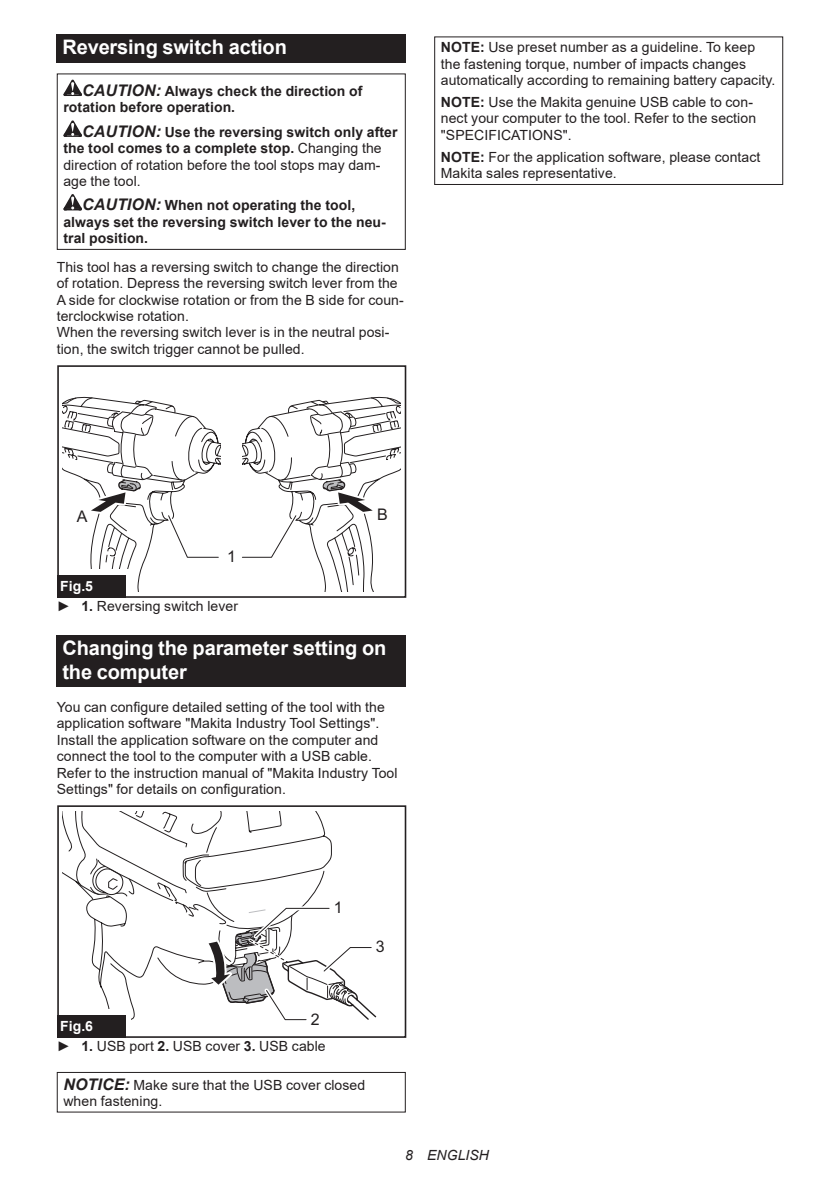
<style>
.page{position:relative;width:840px;height:1191px;background:#fff}
.page>*{position:absolute;margin:0;border:0;box-sizing:border-box;transform-origin:0 0}
.t1{font:700 20px/23.4px "Arial";letter-spacing:-.01em;color:#fff}
.t2{font:16px "Arial";color:#231f20}
.t3{font:14px/16.4px "Arial";letter-spacing:.005em;color:#231f20}
.t4{font:700 14px/16.4px "Arial";letter-spacing:.005em;color:#231f20}
.t5{font:italic 14px "Arial";letter-spacing:.005em;color:#231f20}
.s1{font-style:italic;font-size:16px}
.s2{font-weight:700;font-style:italic;font-size:16px}
.s3{font-weight:700}
.s4{font-weight:700;color:#fff}
</style>
<div class="page">
<div style="left:57px;top:34px;width:348px;height:29px;background:#231f20"></div>
<svg style="left:63px;top:80px;width:19px;height:16px"></svg>
<svg style="left:63px;top:120px;width:19px;height:17px"></svg>
<svg style="left:63px;top:194px;width:19px;height:16px"></svg>
<div style="left:57px;top:73px;width:348px;height:177px;border:1px solid #231f20"></div>
<div style="left:57px;top:365px;width:349px;height:233px;border:2px solid #231f20"></div>
<svg style="left:242px;top:396px;width:158px;height:195px"></svg>
<svg style="left:63px;top:396px;width:158px;height:195px"></svg>
<div style="left:57px;top:575px;width:68px;height:23px;background:#231f20"></div>
<div style="left:57px;top:635px;width:348px;height:52px;background:#231f20"></div>
<div style="left:57px;top:805px;width:349px;height:232px;border:2px solid #231f20"></div>
<svg style="left:63px;top:811px;width:314px;height:221px"></svg>
<div style="left:57px;top:1015px;width:68px;height:22px;background:#231f20"></div>
<div style="left:57px;top:1072px;width:348px;height:40px;border:1px solid #231f20"></div>
<div style="left:434px;top:36px;width:348px;height:149px;border:1px solid #231f20"></div>
<h1 class="t1" style="left:62px;top:36px;width:226px">Reversing switch action</h1>
<p class="t4" style="left:63px;top:83px;width:300px;text-indent:19px"><span class="s1">CAUTION:</span> Always check the direction of rotation before operation.</p>
<p class="t3" style="left:63px;top:124px;width:335px;text-indent:19px"><span class="s2">CAUTION:</span> <span class="s3">Use the reversing switch only after the tool comes to a complete stop.</span> Changing the direction of rotation before the tool stops may dam&shy;age the tool.</p>
<p class="t4" style="left:63px;top:197px;width:323px;text-indent:19px"><span class="s1">CAUTION:</span> When not operating the tool, always set the reversing switch lever to the neu&shy;tral position.</p>
<p class="t3" style="left:57px;top:259px;width:348px">This tool has a reversing switch to change the direction of rotation. Depress the reversing switch lever from the A side for clockwise rotation or from the B side for coun&shy;terclockwise rotation.<br>When the reversing switch lever is in the neutral posi&shy;tion, the switch trigger cannot be pulled.</p>
<p class="t3" style="left:440px;top:39px;width:336px"><span class="s3">NOTE:</span> Use preset number as a guideline. To keep the fastening torque, number of impacts changes automatically according to remaining battery capacity.</p>
<p class="t3" style="left:440px;top:94px;width:316px"><span class="s3">NOTE:</span> Use the Makita genuine USB cable to con&shy;nect your computer to the tool. Refer to the section "SPECIFICATIONS".</p>
<p class="t3" style="left:440px;top:149px;width:321px"><span class="s3">NOTE:</span> For the application software, please contact<br>Makita sales representative.</p>
<p class="t2" style="left:77px;top:505px;width:12px">A</p>
<p class="t2" style="left:377px;top:503px;width:12px">B</p>
<p class="t2" style="left:227px;top:545px;width:10px">1</p>
<p class="t3" style="left:57px;top:576px;width:183px;line-height:20.2px"><span class="s4">Fig.5<br></span>► <span class="s3">1.</span> Reversing switch lever</p>
<h1 class="t1" style="left:62px;top:636px;width:325px">Changing the parameter setting on the computer</h1>
<p class="t3" style="left:57px;top:699px;width:342px">You can configure detailed setting of the tool with the application software "Makita Industry Tool Settings".<br>Install the application software on the computer and connect the tool to the computer with a USB cable.<br>Refer to the instruction manual of "Makita Industry Tool Settings" for details on configuration.</p>
<p class="t2" style="left:333px;top:896px;width:10px">1</p>
<p class="t2" style="left:375px;top:935px;width:10px">3</p>
<p class="t2" style="left:310px;top:1008px;width:10px">2</p>
<p class="t3" style="left:57px;top:1016px;width:270px;line-height:20.2px"><span class="s4">Fig.6<br></span>► <span class="s3">1.</span> USB port <span class="s3">2.</span> USB cover <span class="s3">3.</span> USB cable</p>
<p class="t3" style="left:63px;top:1076px;width:303px"><span class="s2">NOTICE:</span> Make sure that the USB cover closed when fastening.</p>
<p class="t5" style="left:405px;top:1146px;width:85px">8 ENGLISH</p>
</div>
